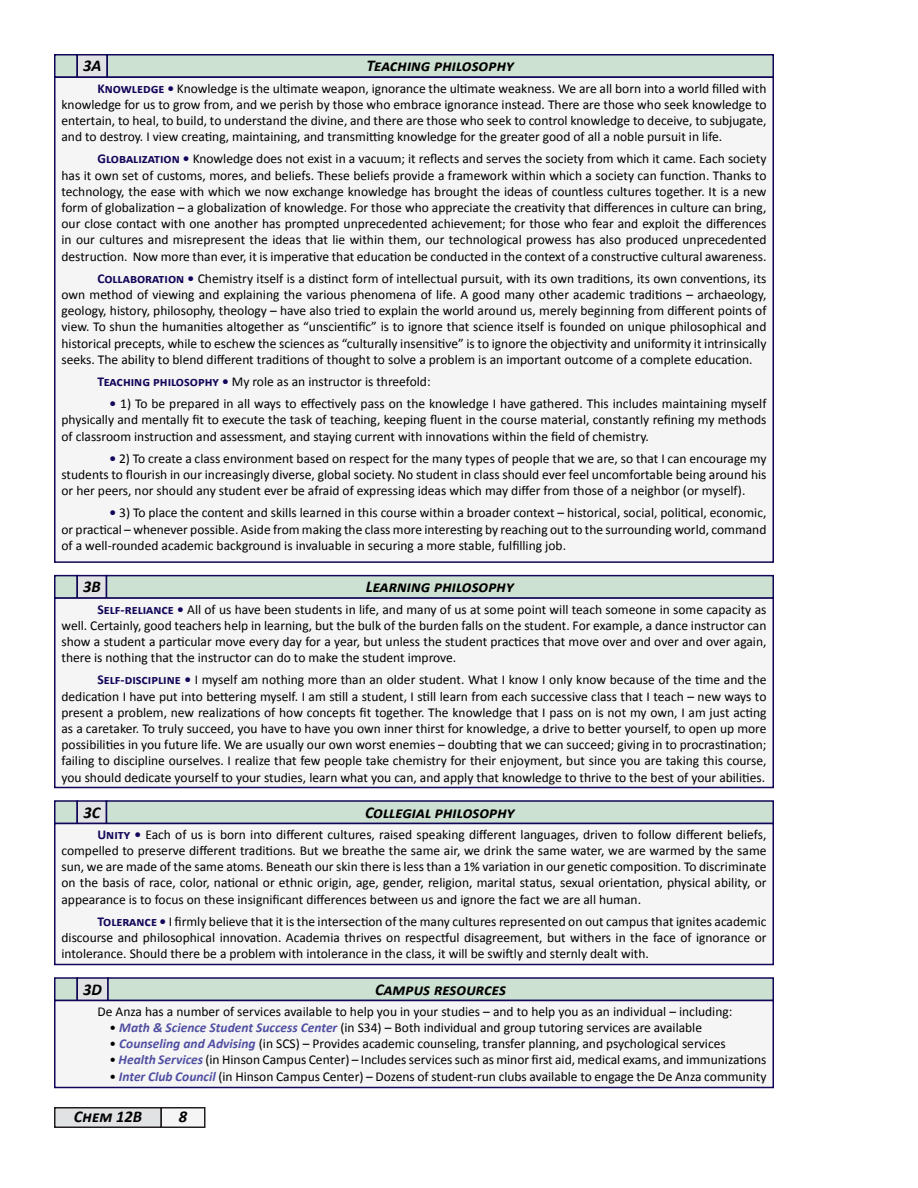
<style>
.page{position:relative;width:918px;height:1188px;background:#fff}
.page>*{position:absolute;margin:0;border:0;box-sizing:border-box;transform-origin:0 0}
.Tab{font:italic 700 16.5px "Calibri";color:#000}
.Block{font:13.5px/16.2px "Calibri";color:#000;text-align:justify}
.Text{font:13.5px "Calibri";color:#000}
.s1{font-weight:700;color:#110658}
.s2{font-weight:700;font-style:italic;color:#504fa1}
</style>
<div class="page">
<div style="left:55px;top:1108px;width:106px;height:19px;background:#e1e2e4"></div>
<div style="left:54px;top:1107px;width:108px;height:21px;border:2px solid #231f20"></div>
<div style="left:161px;top:1108px;width:44px;height:19px;background:#f5f5f6"></div>
<div style="left:160px;top:1107px;width:46px;height:21px;border:2px solid #231f20"></div>
<div style="left:54px;top:54px;width:24px;height:24px;background:#cde1d3;border:2px solid #110658"></div>
<div style="left:77px;top:55px;width:30px;height:22px;background:#e1e2e4"></div>
<div style="left:76px;top:54px;width:32px;height:24px;border:2px solid #110658"></div>
<div style="left:107px;top:55px;width:666px;height:22px;background:#cde1d3"></div>
<div style="left:106px;top:54px;width:668px;height:24px;border:2px solid #110658"></div>
<div style="left:55px;top:77px;width:718px;height:485px;background:#f5f5f6"></div>
<div style="left:54px;top:76px;width:720px;height:487px;border:2px solid #110658"></div>
<div style="left:54px;top:575px;width:24px;height:24px;background:#cde1d3;border:2px solid #110658"></div>
<div style="left:77px;top:576px;width:29px;height:22px;background:#e1e2e4"></div>
<div style="left:76px;top:575px;width:31px;height:24px;border:2px solid #110658"></div>
<div style="left:106px;top:576px;width:667px;height:22px;background:#cde1d3"></div>
<div style="left:106px;top:575px;width:668px;height:24px;border:2px solid #110658"></div>
<div style="left:55px;top:598px;width:718px;height:190px;background:#f5f5f6"></div>
<div style="left:54px;top:597px;width:720px;height:191px;border:2px solid #110658"></div>
<div style="left:54px;top:800px;width:24px;height:24px;background:#cde1d3;border:2px solid #110658"></div>
<div style="left:77px;top:801px;width:29px;height:23px;background:#e1e2e4"></div>
<div style="left:76px;top:800px;width:31px;height:24px;border:2px solid #110658"></div>
<div style="left:106px;top:801px;width:667px;height:23px;background:#cde1d3"></div>
<div style="left:106px;top:800px;width:668px;height:24px;border:2px solid #110658"></div>
<div style="left:55px;top:824px;width:718px;height:140px;background:#f5f5f6"></div>
<div style="left:54px;top:823px;width:720px;height:142px;border:2px solid #110658"></div>
<div style="left:54px;top:977px;width:24px;height:24px;background:#cde1d3;border:2px solid #110658"></div>
<div style="left:77px;top:978px;width:31px;height:22px;background:#e1e2e4"></div>
<div style="left:76px;top:977px;width:33px;height:24px;border:2px solid #110658"></div>
<div style="left:108px;top:978px;width:665px;height:22px;background:#cde1d3"></div>
<div style="left:107px;top:977px;width:667px;height:24px;border:2px solid #110658"></div>
<div style="left:55px;top:1000px;width:718px;height:88px;background:#f5f5f6"></div>
<div style="left:54px;top:1000px;width:720px;height:88px;border:2px solid #110658"></div>
<p class="Tab" style="left:83px;top:55px;width:20px">3A</p>
<p class="Tab" style="left:367px;top:55px;width:149px">Teaching philosophy</p>
<p class="Block" style="left:62px;top:80px;width:707px;text-indent:36px"><span class="s1">Knowledge •</span> Knowledge is the ultimate weapon, ignorance the ultimate weakness. We are all born into a world filled with knowledge for us to grow from, and we perish by those who embrace ignorance instead. There are those who seek knowledge to entertain, to heal, to build, to understand the divine, and there are those who seek to control knowledge to deceive, to subjugate, and to destroy. I view creating, maintaining, and transmitting knowledge for the greater good of all a noble pursuit in life.</p>
<p class="Block" style="left:62px;top:151px;width:707px;text-indent:36px"><span class="s1">Globalization •</span> Knowledge does not exist in a vacuum; it reflects and serves the society from which it came. Each society has it own set of customs, mores, and beliefs. These beliefs provide a framework within which a society can function. Thanks to technology, the ease with which we now exchange knowledge has brought the ideas of countless cultures together. It is a new form of globalization – a globalization of knowledge. For those who appreciate the creativity that differences in culture can bring, our close contact with one another has prompted unprecedented achievement; for those who fear and exploit the differences in our cultures and misrepresent the ideas that lie within them, our technological prowess has also produced unprecedented destruction. Now more than ever, it is imperative that education be conducted in the context of a constructive cultural awareness.</p>
<p class="Block" style="left:62px;top:270px;width:707px;text-indent:36px"><span class="s1">Collaboration •</span> Chemistry itself is a distinct form of intellectual pursuit, with its own traditions, its own conventions, its own method of viewing and explaining the various phenomena of life. A good many other academic traditions – archaeology, geology, history, philosophy, theology – have also tried to explain the world around us, merely beginning from different points of view. To shun the humanities altogether as “unscientific” is to ignore that science itself is founded on unique philosophical and historical precepts, while to eschew the sciences as “culturally insensitive” is to ignore the objectivity and uniformity it intrinsically seeks. The ability to blend different traditions of thought to solve a problem is an important outcome of a complete education.</p>
<p class="Block" style="left:98px;top:373px;width:335px"><span class="s1">Teaching philosophy •</span> My role as an instructor is threefold:</p>
<p class="Block" style="left:62px;top:396px;width:706px;text-indent:48px"><span class="s1">•</span> 1) To be prepared in all ways to effectively pass on the knowledge I have gathered. This includes maintaining myself physically and mentally fit to execute the task of teaching, keeping fluent in the course material, constantly refining my methods of classroom instruction and assessment, and staying current with innovations within the field of chemistry.</p>
<p class="Block" style="left:62px;top:450px;width:707px;text-indent:48px"><span class="s1">•</span> 2) To create a class environment based on respect for the many types of people that we are, so that I can encourage my students to flourish in our increasingly diverse, global society. No student in class should ever feel uncomfortable being around his or her peers, nor should any student ever be afraid of expressing ideas which may differ from those of a neighbor (or myself).</p>
<p class="Block" style="left:62px;top:505px;width:706px;text-indent:48px"><span class="s1">•</span> 3) To place the content and skills learned in this course within a broader context – historical, social, political, economic, or practical – whenever possible. Aside from making the class more interesting by reaching out to the surrounding world, command of a well-rounded academic background is invaluable in securing a more stable, fulfilling job.</p>
<p class="Tab" style="left:83px;top:576px;width:19px">3B</p>
<p class="Tab" style="left:366px;top:576px;width:150px">Learning philosophy</p>
<p class="Block" style="left:62px;top:601px;width:706px;text-indent:36px"><span class="s1">Self-reliance •</span> All of us have been students in life, and many of us at some point will teach someone in some capacity as well. Certainly, good teachers help in learning, but the bulk of the burden falls on the student. For example, a dance instructor can show a student a particular move every day for a year, but unless the student practices that move over and over and over again, there is nothing that the instructor can do to make the student improve.</p>
<p class="Block" style="left:62px;top:672px;width:707px;text-indent:36px"><span class="s1">Self-discipline •</span> I myself am nothing more than an older student. What I know I only know because of the time and the dedication I have put into bettering myself. I am still a student, I still learn from each successive class that I teach – new ways to present a problem, new realizations of how concepts fit together. The knowledge that I pass on is not my own, I am just acting as a caretaker. To truly succeed, you have to have you own inner thirst for knowledge, a drive to better yourself, to open up more possibilities in you future life. We are usually our own worst enemies – doubting that we can succeed; giving in to procrastination; failing to discipline ourselves. I realize that few people take chemistry for their enjoyment, but since you are taking this course, you should dedicate yourself to your studies, learn what you can, and apply that knowledge to thrive to the best of your abilities.</p>
<p class="Tab" style="left:83px;top:802px;width:18px">3C</p>
<p class="Tab" style="left:365px;top:802px;width:151px">Collegial philosophy</p>
<p class="Block" style="left:62px;top:826px;width:707px;text-indent:36px"><span class="s1">Unity •</span> Each of us is born into different cultures, raised speaking different languages, driven to follow different beliefs, compelled to preserve different traditions. But we breathe the same air, we drink the same water, we are warmed by the same sun, we are made of the same atoms. Beneath our skin there is less than a 1% variation in our genetic composition. To discriminate on the basis of race, color, national or ethnic origin, age, gender, religion, marital status, sexual orientation, physical ability, or appearance is to focus on these insignificant differences between us and ignore the fact we are all human.</p>
<p class="Block" style="left:62px;top:913px;width:707px;text-indent:36px"><span class="s1">Tolerance •</span> I firmly believe that it is the intersection of the many cultures represented on out campus that ignites academic discourse and philosophical innovation. Academia thrives on respectful disagreement, but withers in the face of ignorance or intolerance. Should there be a problem with intolerance in the class, it will be swiftly and sternly dealt with.</p>
<p class="Tab" style="left:83px;top:979px;width:20px">3D</p>
<p class="Tab" style="left:375px;top:979px;width:132px">Campus resources</p>
<p class="Text" style="left:98px;top:1003px;width:636px">De Anza has a number of services available to help you in your studies – and to help you as an individual – including:</p>
<p class="Text" style="left:110px;top:1019px;width:594px">• <span class="s2">Math &amp; Science Student Success Center</span> (in S34) – Both individual and group tutoring services are available</p>
<p class="Text" style="left:110px;top:1035px;width:618px">• <span class="s2">Counseling and Advising</span> (in SCS) – Provides academic counseling, transfer planning, and psychological services</p>
<p class="Text" style="left:110px;top:1051px;width:658px">• <span class="s2">Health Services</span> (in Hinson Campus Center) – Includes services such as minor first aid, medical exams, and immunizations</p>
<p class="Text" style="left:110px;top:1068px;width:658px">• <span class="s2">Inter Club Council</span> (in Hinson Campus Center) – Dozens of student-run clubs available to engage the De Anza community</p>
<p class="Tab" style="left:74px;top:1106px;width:70px">Chem 12B</p>
<p class="Tab" style="left:179px;top:1106px;width:10px">8</p>
</div>
